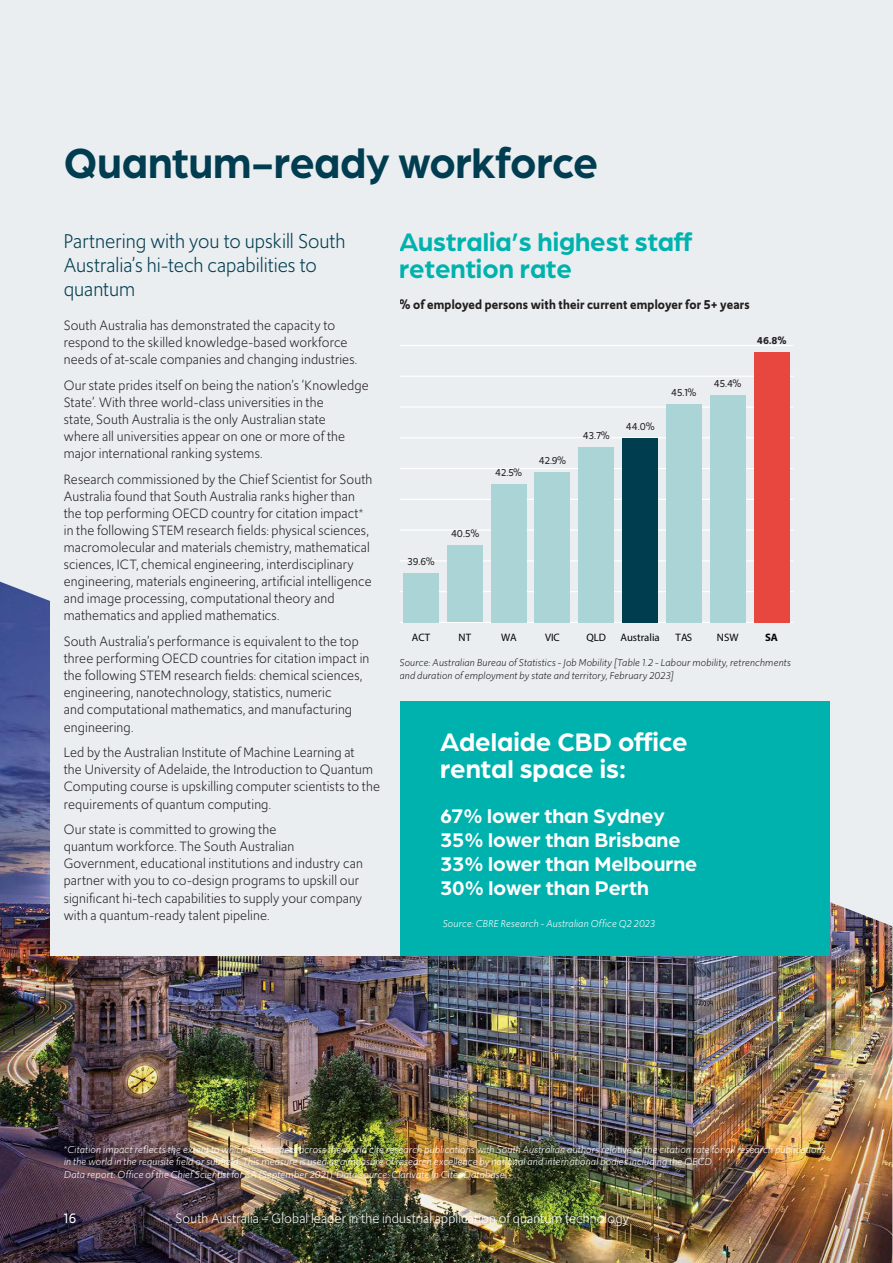
<style>
.page{position:relative;width:893px;height:1263px;background:#fff}
.page>*{position:absolute;margin:0;border:0;box-sizing:border-box;transform-origin:0 0}
.HL_30pt{font:700 45px "Arboria";letter-spacing:-.005em;color:#013d50}
.HL_18pt{font:700 27px/27px "Arboria";color:#00b2ae}
.HL_18pt-2{font:700 27px/27px "Arboria";color:#fff}
.HL_18pt-3{font:700 21px/24px "Arboria";color:#fff}
.Intro_14pt{font:21px/24px "Upgrade";color:#013d50}
.Body_9_5pt{font:14.25px/17.1px "Upgrade";letter-spacing:.01em;color:#231f20}
.t1{font:14.25px "Upgrade";letter-spacing:.01em;color:#fff}
.t2{font:14.25px "Upgrade";color:#fff}
.HL_11pt{font:600 13.5px "Upgrade";letter-spacing:.015em;color:#231f20}
.t3{font:10.8px "Myriad Pro";color:#030303}
.t4{font:700 10.8px "Myriad Pro";color:#030303}
.Body_9_5pt-2{font:italic 10.5px/12.6px "Upgrade";letter-spacing:.02em;color:#fff}
.Body_9_5pt-3{font:italic 10.5px/12.6px "Upgrade";letter-spacing:.02em;color:#231f20}
.t5{font:10.5px "Upgrade";color:#241f21}
.t6{font:600 10.5px "Upgrade";color:#241f21}
</style>
<div class="page">
<div style="left:0;top:0;width:893px;height:1094px;background:#eaeef0"></div>
<img style="left:0;top:582px;width:892px;height:681px">
<div style="left:399px;top:701px;width:430px;height:255px;background:#00b2ae"></div>
<hr style="left:399px;top:622px;width:394px;height:1px;background:#fff">
<hr style="left:399px;top:591px;width:394px;height:1px;background:#fff">
<hr style="left:399px;top:560px;width:394px;height:1px;background:#fff">
<hr style="left:399px;top:529px;width:394px;height:2px;background:#fff">
<hr style="left:399px;top:499px;width:394px;height:1px;background:#fff">
<hr style="left:399px;top:468px;width:394px;height:1px;background:#fff">
<hr style="left:399px;top:437px;width:394px;height:1px;background:#fff">
<hr style="left:399px;top:406px;width:394px;height:2px;background:#fff">
<hr style="left:399px;top:376px;width:394px;height:1px;background:#fff">
<hr style="left:399px;top:345px;width:394px;height:1px;background:#fff">
<div style="left:403px;top:573px;width:36px;height:49px;background:#abd4d6"></div>
<div style="left:447px;top:545px;width:35px;height:77px;background:#abd4d6"></div>
<div style="left:491px;top:484px;width:35px;height:138px;background:#abd4d6"></div>
<div style="left:535px;top:472px;width:35px;height:150px;background:#abd4d6"></div>
<div style="left:579px;top:447px;width:35px;height:175px;background:#abd4d6"></div>
<div style="left:622px;top:438px;width:36px;height:184px;background:#003d4f"></div>
<div style="left:666px;top:404px;width:35px;height:218px;background:#abd4d6"></div>
<div style="left:710px;top:395px;width:35px;height:227px;background:#abd4d6"></div>
<div style="left:754px;top:352px;width:35px;height:270px;background:#e84740"></div>
<div style="left:50px;top:234px;width:349px;height:722px;background:#eaeef0"></div>
<p class="HL_30pt" style="left:64px;top:132px;width:536px">Quantum-ready workforce</p>
<p class="Intro_14pt" style="left:64px;top:229px;width:283px">Partnering with you to upskill South<br>Australia’s hi-tech capabilities to quantum</p>
<p class="Body_9_5pt" style="left:64px;top:316px;width:295px">South Australia has demonstrated the capacity to respond to the skilled knowledge-based workforce needs of at-scale companies and changing industries.</p>
<p class="Body_9_5pt" style="left:64px;top:376px;width:307px">Our state prides itself on being the nation’s ‘Knowledge State’. With three world-class universities in the<br>state, South Australia is the only Australian state<br>where all universities appear on one or more of the major international ranking systems.</p>
<p class="Body_9_5pt" style="left:64px;top:470px;width:310px">Research commissioned by the Chief Scientist for South Australia found that South Australia ranks higher than the top performing OECD country for citation impact<sup>* </sup>in the following STEM research fields: physical sciences, macromolecular and materials chemistry, mathematical sciences, ICT, chemical engineering, interdisciplinary engineering, materials engineering, artificial intelligence and image processing, computational theory and mathematics and applied mathematics.</p>
<p class="Body_9_5pt" style="left:64px;top:633px;width:307px">South Australia’s performance is equivalent to the top three performing OECD countries for citation impact in the following STEM research fields: chemical sciences, engineering, nanotechnology, statistics, numeric<br>and computational mathematics, and manufacturing engineering.</p>
<p class="Body_9_5pt" style="left:64px;top:744px;width:318px">Led by the Australian Institute of Machine Learning at<br>the University of Adelaide, the Introduction to Quantum Computing course is upskilling computer scientists to the requirements of quantum computing.</p>
<p class="Body_9_5pt" style="left:64px;top:821px;width:301px">Our state is committed to growing the<br>quantum workforce. The South Australian Government, educational institutions and industry can partner with you to co-design programs to upskill our significant hi-tech capabilities to supply your company with a quantum-ready talent pipeline.</p>
<p class="HL_18pt" style="left:399px;top:227px;width:295px">Australia’s highest staff retention rate</p>
<p class="HL_11pt" style="left:399px;top:295px;width:352px">% of employed persons with their current employer for 5+ years</p>
<p class="t5" style="left:495px;top:466px;width:28px">42.5%</p>
<p class="t5" style="left:539px;top:453px;width:29px">42.9%</p>
<p class="t5" style="left:583px;top:428px;width:28px">43.7%</p>
<p class="t5" style="left:626px;top:419px;width:30px">44.0%</p>
<p class="t5" style="left:671px;top:386px;width:27px">45.1%</p>
<p class="t5" style="left:714px;top:377px;width:29px">45.4%</p>
<p class="t6" style="left:757px;top:333px;width:31px">46.8%</p>
<p class="t5" style="left:408px;top:555px;width:29px">39.6%</p>
<p class="t5" style="left:451px;top:527px;width:30px">40.5%</p>
<p class="t3" style="left:412px;top:630px;width:20px">ACT</p>
<p class="t3" style="left:459px;top:630px;width:14px">NT</p>
<p class="t3" style="left:501px;top:630px;width:17px">WA</p>
<p class="t3" style="left:545px;top:630px;width:16px">VIC</p>
<p class="t3" style="left:586px;top:630px;width:21px">QLD</p>
<p class="t3" style="left:620px;top:630px;width:41px">Australia</p>
<p class="t3" style="left:676px;top:630px;width:18px">TAS</p>
<p class="t3" style="left:717px;top:630px;width:23px">NSW</p>
<p class="t4" style="left:765px;top:630px;width:14px">SA</p>
<p class="Body_9_5pt-3" style="left:399px;top:656px;width:393px">Source: Australian Bureau of Statistics - Job Mobility [Table 1.2 - Labour mobility, retrenchments and duration of employment by state and territory, February 2023]</p>
<p class="HL_18pt-2" style="left:440px;top:727px;width:249px">Adelaide CBD office rental space is:</p>
<p class="HL_18pt-3" style="left:440px;top:803px;width:259px">67% lower than Sydney<br>35% lower than Brisbane<br>33% lower than Melbourne<br>30% lower than Perth</p>
<p class="Body_9_5pt-2" style="left:442px;top:917px;width:214px">Source: CBRE Research - Australian Office Q2 2023</p>
<p class="Body_9_5pt-2" style="left:64px;top:1143px;width:763px"><sup>*</sup>Citation impact reflects the extent to which researchers across the world cite research publications with South Australian authors relative to the citation rate for all research publications in the world in the requisite field or subfield. This measure is used as a measure of research excellence by national and international bodies including the OECD.<br>Data report: Office of the Chief Scientist for SA (September 2021). Data source: Clarivate In Cites Database.</p>
<p class="t2" style="left:64px;top:1208px;width:14px">16</p>
<p class="t1" style="left:176px;top:1208px;width:455px">South Australia – Global leader in the industrial application of quantum technology</p>
</div>
